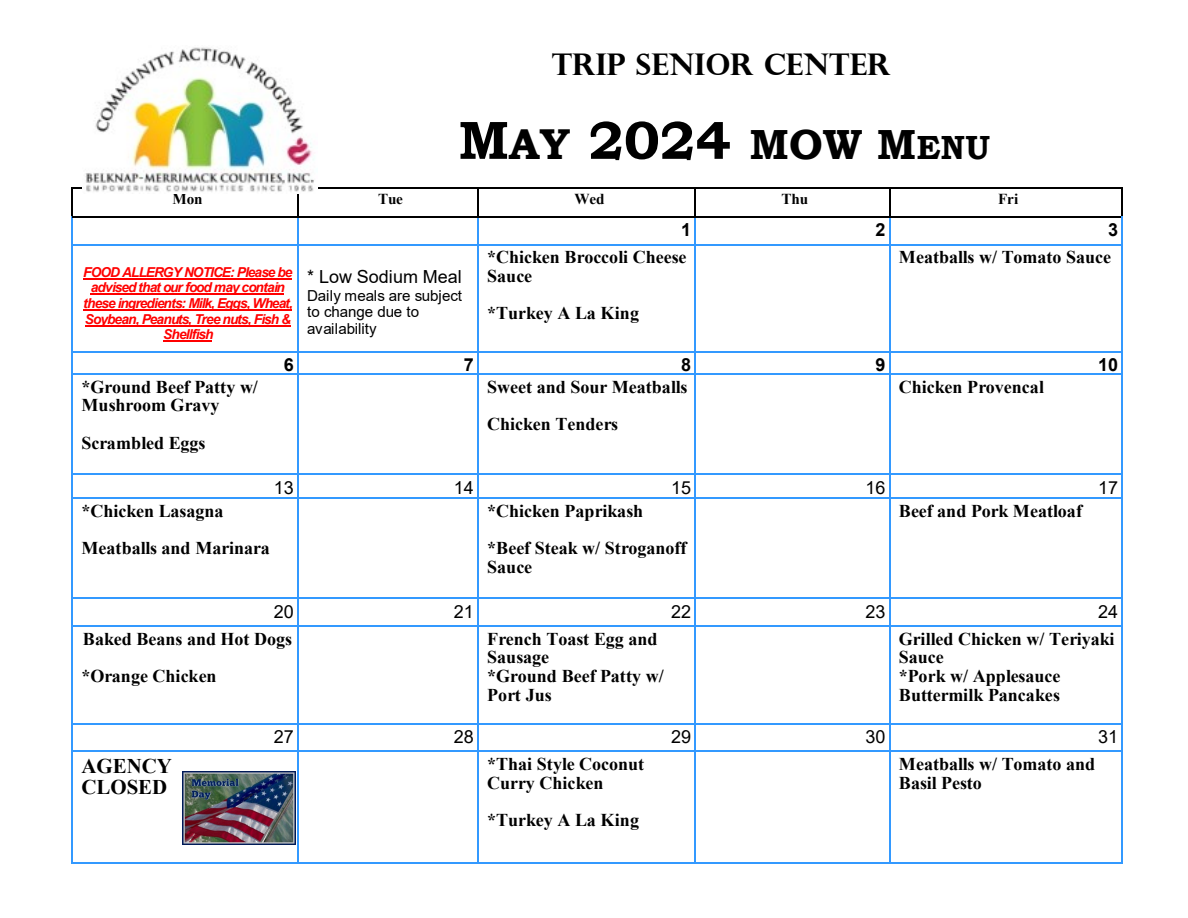
<style>
.page{position:relative;width:1188px;height:918px;background:#fff}
.page>*{position:absolute;margin:0;border:0;box-sizing:border-box;transform-origin:0 0}
.t1{font:700 54px "Bookman Old Style";color:#000}
.t2{font:700 29.85px "Perpetua Titling";color:#000}
.t3{font:700 20.85px "Times New Roman";color:#000}
.t4{font:700 18px/18.8px "Times New Roman";color:#000}
.t5{font:18px "Arial";letter-spacing:.005em;color:#000}
.t6{font:700 18px "Arial";color:#000}
.t7{font:15.15px/16.4px "Arial";letter-spacing:-.01em;color:#000}
.t8{font:700 15.15px "Times New Roman";color:#000}
.t9{font:italic 700 13.65px/15.6px "Arial";letter-spacing:-.06em;color:#f00;text-align:center}
.s1{font-size:43.2px}
.s2{font-size:42.15px}
.s3{font-size:33.45px}
</style>
<div class="page">
<hr style="left:83px;top:278px;width:209px;height:1px;background:#f00">
<hr style="left:91px;top:293px;width:193px;height:2px;background:#f00">
<hr style="left:83px;top:309px;width:209px;height:2px;background:#f00">
<hr style="left:85px;top:325px;width:205px;height:2px;background:#f00">
<hr style="left:163px;top:341px;width:49px;height:1px;background:#f00">
<hr style="left:71px;top:187px;width:2px;height:30px;background:#000">
<hr style="left:297px;top:189px;width:2px;height:27px;background:#000">
<hr style="left:477px;top:189px;width:2px;height:27px;background:#000">
<hr style="left:694px;top:189px;width:2px;height:27px;background:#000">
<hr style="left:1121px;top:187px;width:2px;height:30px;background:#000">
<hr style="left:71px;top:217px;width:2px;height:28px;background:#39f">
<hr style="left:297px;top:217px;width:2px;height:27px;background:#39f">
<hr style="left:477px;top:217px;width:2px;height:27px;background:#39f">
<hr style="left:694px;top:217px;width:2px;height:27px;background:#39f">
<svg style="left:889px;top:189px;width:1px;height:55px"></svg>
<hr style="left:1121px;top:217px;width:2px;height:28px;background:#39f">
<hr style="left:71px;top:245px;width:2px;height:618px;background:#39f">
<hr style="left:297px;top:245px;width:2px;height:618px;background:#39f">
<hr style="left:477px;top:245px;width:2px;height:618px;background:#39f">
<hr style="left:694px;top:245px;width:2px;height:618px;background:#39f">
<hr style="left:889px;top:245px;width:1px;height:618px;background:#39f">
<hr style="left:1121px;top:245px;width:2px;height:618px;background:#39f">
<hr style="left:71px;top:187px;width:1052px;height:2px;background:#000">
<hr style="left:73px;top:216px;width:1048px;height:2px;background:#000">
<hr style="left:73px;top:244px;width:1048px;height:2px;background:#39f">
<hr style="left:73px;top:351px;width:1048px;height:2px;background:#39f">
<hr style="left:73px;top:373px;width:1048px;height:2px;background:#39f">
<hr style="left:73px;top:473px;width:1048px;height:2px;background:#39f">
<hr style="left:73px;top:497px;width:1048px;height:2px;background:#39f">
<hr style="left:73px;top:598px;width:1048px;height:1px;background:#39f">
<hr style="left:73px;top:625px;width:1048px;height:2px;background:#39f">
<hr style="left:73px;top:723px;width:1048px;height:2px;background:#39f">
<hr style="left:73px;top:751px;width:1048px;height:1px;background:#39f">
<hr style="left:71px;top:862px;width:1052px;height:2px;background:#39f">
<img style="left:83px;top:47px;width:234px;height:146px">
<img style="left:182px;top:771px;width:113px;height:74px">
<p class="t2" style="left:552px;top:53px;width:341px">TRIP SENIOR CENTER</p>
<p class="t1" style="left:458px;top:108px;width:533px">M<span class="s1">AY</span> 2024 <span class="s2">MOW M</span><span class="s3">ENU</span></p>
<p class="t8" style="left:173px;top:191px;width:32px">Mon</p>
<p class="t8" style="left:378px;top:191px;width:26px">Tue</p>
<p class="t8" style="left:574px;top:191px;width:32px">Wed</p>
<p class="t8" style="left:781px;top:191px;width:28px">Thu</p>
<p class="t8" style="left:998px;top:191px;width:22px">Fri</p>
<p class="t6" style="left:681px;top:220px;width:12px">1</p>
<p class="t6" style="left:875px;top:220px;width:12px">2</p>
<p class="t6" style="left:1108px;top:220px;width:12px">3</p>
<p class="t9" style="left:83px;top:264px;width:211px">FOOD ALLERGY NOTICE: Please be advised that our food may contain these ingredients: Milk, Eggs, Wheat,<br>Soybean, Peanuts, Tree nuts, Fish &amp;<br>Shellfish</p>
<p class="t5" style="left:307px;top:267px;width:156px">* Low Sodium Meal</p>
<p class="t4" style="left:487px;top:248px;width:201px">*Chicken Broccoli Cheese<br>Sauce</p>
<p class="t4" style="left:487px;top:304px;width:153px">*Turkey A La King</p>
<p class="t4" style="left:899px;top:248px;width:214px">Meatballs w/ Tomato Sauce</p>
<p class="t7" style="left:307px;top:287px;width:156px">Daily meals are subject to change due to availability</p>
<p class="t4" style="left:81px;top:377px;width:178px">*Ground Beef Patty w/<br>Mushroom Gravy</p>
<p class="t4" style="left:81px;top:433px;width:126px">Scrambled Eggs</p>
<p class="t6" style="left:284px;top:355px;width:12px">6</p>
<p class="t6" style="left:464px;top:355px;width:12px">7</p>
<p class="t6" style="left:681px;top:355px;width:12px">8</p>
<p class="t6" style="left:875px;top:355px;width:12px">9</p>
<p class="t6" style="left:1098px;top:355px;width:22px">10</p>
<p class="t4" style="left:487px;top:377px;width:202px">Sweet and Sour Meatballs</p>
<p class="t4" style="left:487px;top:415px;width:133px">Chicken Tenders</p>
<p class="t4" style="left:899px;top:377px;width:147px">Chicken Provencal</p>
<p class="t5" style="left:274px;top:477px;width:22px">13</p>
<p class="t5" style="left:454px;top:477px;width:22px">14</p>
<p class="t5" style="left:671px;top:477px;width:22px">15</p>
<p class="t5" style="left:865px;top:477px;width:22px">16</p>
<p class="t5" style="left:1098px;top:477px;width:22px">17</p>
<p class="t4" style="left:81px;top:501px;width:144px">*Chicken Lasagna</p>
<p class="t4" style="left:81px;top:539px;width:190px">Meatballs and Marinara</p>
<p class="t4" style="left:487px;top:501px;width:158px">*Chicken Paprikash</p>
<p class="t4" style="left:487px;top:539px;width:201px">*Beef Steak w/ Stroganoff<br>Sauce</p>
<p class="t4" style="left:899px;top:501px;width:185px">Beef and Pork Meatloaf</p>
<p class="t5" style="left:274px;top:602px;width:22px">20</p>
<p class="t5" style="left:454px;top:602px;width:22px">21</p>
<p class="t5" style="left:671px;top:602px;width:22px">22</p>
<p class="t5" style="left:865px;top:602px;width:22px">23</p>
<p class="t5" style="left:1098px;top:602px;width:22px">24</p>
<p class="t4" style="left:83px;top:629px;width:211px">Baked Beans and Hot Dogs</p>
<p class="t4" style="left:81px;top:667px;width:137px">*Orange Chicken</p>
<p class="t4" style="left:899px;top:629px;width:217px">Grilled Chicken w/ Teriyaki</p>
<p class="t4" style="left:899px;top:648px;width:47px">Sauce</p>
<p class="t4" style="left:899px;top:667px;width:163px">*Pork w/ Applesauce</p>
<p class="t4" style="left:899px;top:685px;width:163px">Buttermilk Pancakes</p>
<p class="t4" style="left:487px;top:629px;width:172px">French Toast Egg and<br>Sausage</p>
<p class="t4" style="left:487px;top:667px;width:178px">*Ground Beef Patty w/<br>Port Jus</p>
<p class="t3" style="left:81px;top:754px;width:92px">AGENCY</p>
<p class="t3" style="left:81px;top:776px;width:87px">CLOSED</p>
<p class="t5" style="left:274px;top:727px;width:22px">27</p>
<p class="t5" style="left:454px;top:727px;width:22px">28</p>
<p class="t5" style="left:671px;top:727px;width:22px">29</p>
<p class="t5" style="left:865px;top:727px;width:22px">30</p>
<p class="t5" style="left:1098px;top:727px;width:22px">31</p>
<p class="t4" style="left:487px;top:755px;width:159px">*Thai Style Coconut<br>Curry Chicken</p>
<p class="t4" style="left:487px;top:811px;width:153px">*Turkey A La King</p>
<p class="t4" style="left:899px;top:755px;width:198px">Meatballs w/ Tomato and<br>Basil Pesto</p>
</div>
